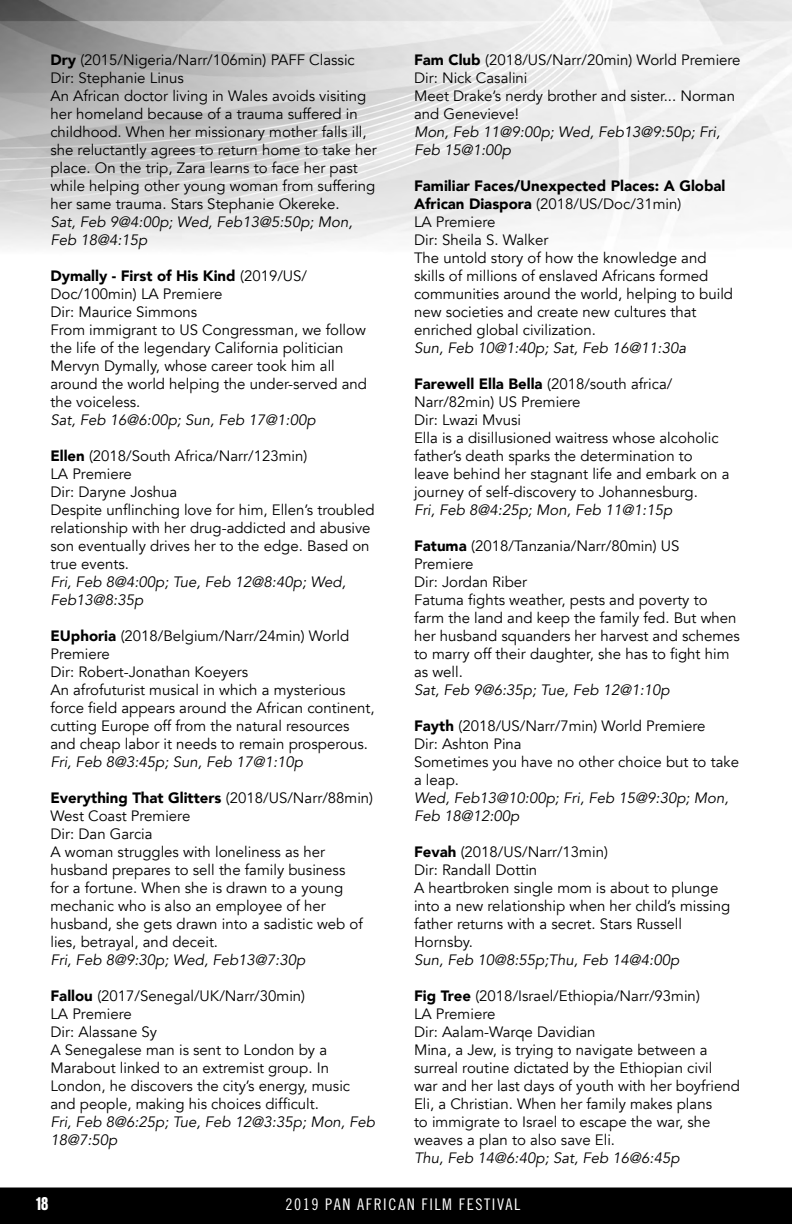
<style>
.page{position:relative;width:792px;height:1224px;background:#fff}
.page>*{position:absolute;margin:0;border:0;box-sizing:border-box;transform-origin:0 0}
.t1{font:16px "Trade Gothic Cond Eighteen";letter-spacing:.1em;color:#fff}
.t2{font:500 condensed 16px "Rhode";color:#fff}
.t3{font:15px/18px "Avenir";color:#000}
.t4{font:italic 15px/18px "Avenir";color:#000}
.s1{font-weight:900}
</style>
<div class="page">
<div style="left:0;top:1188px;width:792px;height:36px;background:#000"></div>
<img style="left:0;top:0;width:792px;height:247px">
<p class="t3" style="left:50px;top:52px;width:328px"><span class="s1">Dry</span> (2015/Nigeria/Narr/106min) PAFF Classic Dir: Stephanie Linus<br>An African doctor living in Wales avoids visiting her homeland because of a trauma suffered in childhood. When her missionary mother falls ill, she reluctantly agrees to return home to take her place. On the trip, Zara learns to face her past while helping other young woman from suffering her same trauma. Stars Stephanie Okereke.</p>
<p class="t4" style="left:50px;top:214px;width:304px">Sat, Feb 9@4:00p; Wed, Feb13@5:50p; Mon,<br>Feb 18@4:15p</p>
<p class="t3" style="left:50px;top:268px;width:318px"><span class="s1">Dymally - First of His Kind</span> (2019/US/ Doc/100min) LA Premiere<br>Dir: Maurice Simmons<br>From immigrant to US Congressman, we follow the life of the legendary California politician Mervyn Dymally, whose career took him all around the world helping the under-served and the voiceless.</p>
<p class="t4" style="left:50px;top:412px;width:267px">Sat, Feb 16@6:00p; Sun, Feb 17@1:00p</p>
<p class="t3" style="left:50px;top:448px;width:326px"><span class="s1">Ellen</span> (2018/South Africa/Narr/123min)<br>LA Premiere<br>Dir: Daryne Joshua<br>Despite unflinching love for him, Ellen’s troubled relationship with her drug-addicted and abusive son eventually drives her to the edge. Based on true events.</p>
<p class="t4" style="left:50px;top:574px;width:297px">Fri, Feb 8@4:00p; Tue, Feb 12@8:40p; Wed,<br>Feb13@8:35p</p>
<p class="t3" style="left:50px;top:628px;width:326px"><span class="s1">EUphoria</span> (2018/Belgium/Narr/24min) World Premiere<br>Dir: Robert-Jonathan Koeyers<br>An afrofuturist musical in which a mysterious force field appears around the African continent, cutting Europe off from the natural resources and cheap labor it needs to remain prosperous.</p>
<p class="t4" style="left:50px;top:754px;width:254px">Fri, Feb 8@3:45p; Sun, Feb 17@1:10p</p>
<p class="t3" style="left:50px;top:790px;width:324px"><span class="s1">Everything That Glitters</span> (2018/US/Narr/88min)<br>West Coast Premiere<br>Dir: Dan Garcia<br>A woman struggles with loneliness as her husband prepares to sell the family business<br>for a fortune. When she is drawn to a young mechanic who is also an employee of her husband, she gets drawn into a sadistic web of lies, betrayal, and deceit.</p>
<p class="t4" style="left:50px;top:952px;width:256px">Fri, Feb 8@9:30p; Wed, Feb13@7:30p</p>
<p class="t3" style="left:50px;top:988px;width:301px"><span class="s1">Fallou</span> (2017/Senegal/UK/Narr/30min)<br>LA Premiere<br>Dir: Alassane Sy<br>A Senegalese man is sent to London by a Marabout linked to an extremist group. In London, he discovers the city’s energy, music and people, making his choices difficult.</p>
<p class="t4" style="left:50px;top:1114px;width:326px">Fri, Feb 8@6:25p; Tue, Feb 12@3:35p; Mon, Feb<br>18@7:50p</p>
<p class="t3" style="left:414px;top:52px;width:328px"><span class="s1">Fam Club</span> (2018/US/Narr/20min) World Premiere<br>Dir: Nick Casalini<br>Meet Drake’s nerdy brother and sister... Norman and Genevieve!</p>
<p class="t4" style="left:414px;top:124px;width:308px">Mon, Feb 11@9:00p; Wed, Feb13@9:50p; Fri,<br>Feb 15@1:00p</p>
<p class="t3" style="left:414px;top:178px;width:321px"><span class="s1">Familiar Faces/Unexpected Places: A Global African Diaspora</span> (2018/US/Doc/31min)<br>LA Premiere<br>Dir: Sheila S. Walker<br>The untold story of how the knowledge and skills of millions of enslaved Africans formed communities around the world, helping to build new societies and create new cultures that enriched global civilization.</p>
<p class="t4" style="left:414px;top:340px;width:274px">Sun, Feb 10@1:40p; Sat, Feb 16@11:30a</p>
<p class="t3" style="left:414px;top:376px;width:317px"><span class="s1">Farewell Ella Bella</span> (2018/south africa/ Narr/82min) US Premiere<br>Dir: Lwazi Mvusi<br>Ella is a disillusioned waitress whose alcoholic father’s death sparks the determination to leave behind her stagnant life and embark on a journey of self-discovery to Johannesburg.</p>
<p class="t4" style="left:414px;top:502px;width:260px">Fri, Feb 8@4:25p; Mon, Feb 11@1:15p</p>
<p class="t3" style="left:414px;top:538px;width:327px"><span class="s1">Fatuma</span> (2018/Tanzania/Narr/80min) US<br>Premiere<br>Dir: Jordan Riber<br>Fatuma fights weather, pests and poverty to farm the land and keep the family fed. But when her husband squanders her harvest and schemes to marry off their daughter, she has to fight him as well.</p>
<p class="t4" style="left:414px;top:682px;width:257px">Sat, Feb 9@6:35p; Tue, Feb 12@1:10p</p>
<p class="t3" style="left:414px;top:718px;width:327px"><span class="s1">Fayth</span> (2018/US/Narr/7min) World Premiere<br>Dir: Ashton Pina<br>Sometimes you have no other choice but to take a leap.</p>
<p class="t4" style="left:414px;top:790px;width:316px">Wed, Feb13@10:00p; Fri, Feb 15@9:30p; Mon,<br>Feb 18@12:00p</p>
<p class="t3" style="left:414px;top:844px;width:318px"><span class="s1">Fevah</span> (2018/US/Narr/13min)<br>Dir: Randall Dottin<br>A heartbroken single mom is about to plunge into a new relationship when her child’s missing father returns with a secret. Stars Russell<br>Hornsby.</p>
<p class="t4" style="left:414px;top:952px;width:267px">Sun, Feb 10@8:55p;Thu, Feb 14@4:00p</p>
<p class="t3" style="left:414px;top:988px;width:328px"><span class="s1">Fig Tree</span> (2018/Israel/Ethiopia/Narr/93min)<br>LA Premiere<br>Dir: Aalam-Warqe Davidian<br>Mina, a Jew, is trying to navigate between a surreal routine dictated by the Ethiopian civil<br>war and her last days of youth with her boyfriend Eli, a Christian. When her family makes plans<br>to immigrate to Israel to escape the war, she weaves a plan to also save Eli.</p>
<p class="t4" style="left:414px;top:1150px;width:267px">Thu, Feb 14@6:40p; Sat, Feb 16@6:45p</p>
<p class="t2" style="left:36px;top:1195px;width:14px">18</p>
<p class="t1" style="left:285px;top:1195px;width:237px">2019 PAN AFRICAN FILM FESTIVAL</p>
</div>
